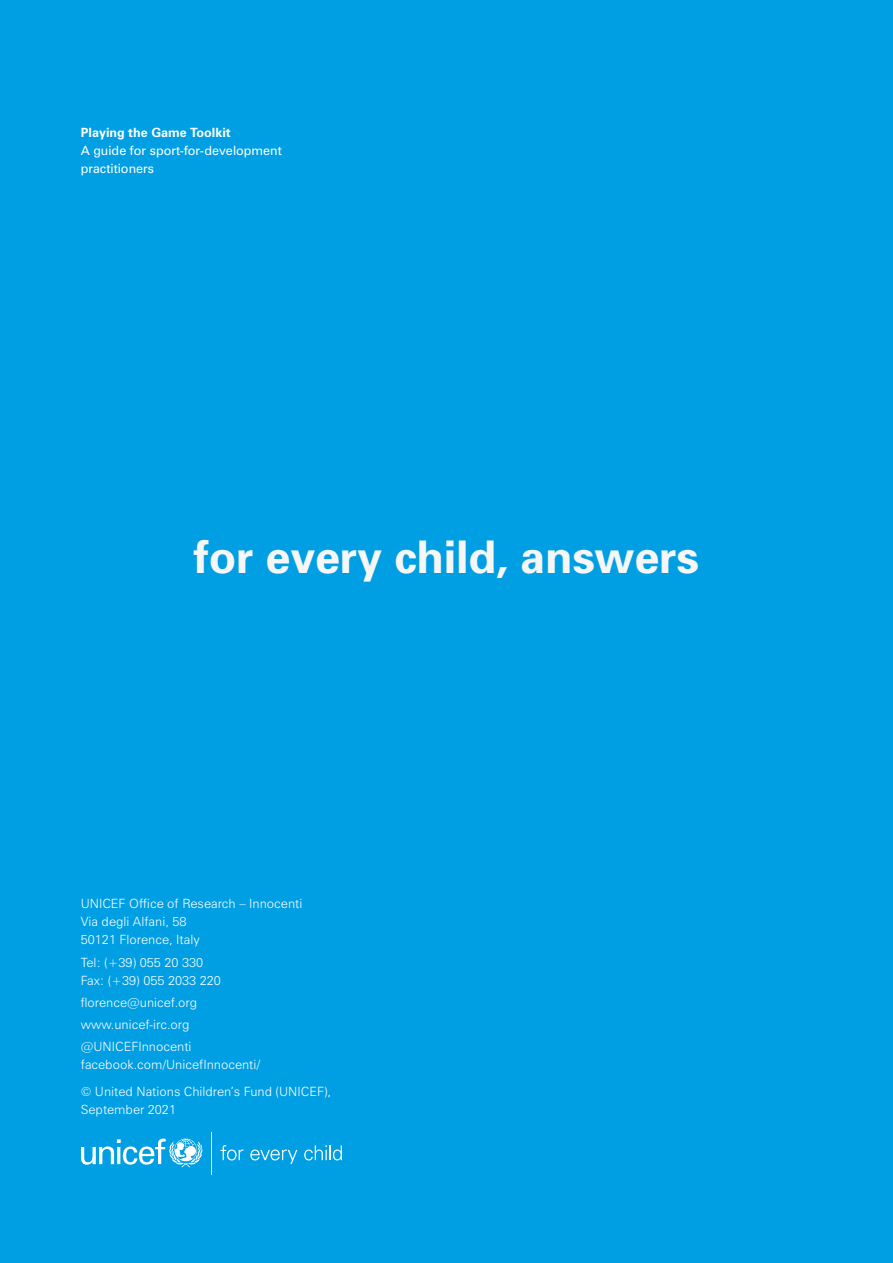
<style>
.page{position:relative;width:893px;height:1263px;background:#009fe3}
.page>*{position:absolute;margin:0;border:0;box-sizing:border-box;transform-origin:0 0}
.t1{font:700 45px "Univers";letter-spacing:-.005em;color:#f6f6f6}
.t2{font:300 12.75px/18px "Zurich BT";color:#fff}
.t3{font:12.75px/18px "Zurich BT";color:#fff}
.t4{font:700 12.75px "Zurich BT";color:#fff}
</style>
<div class="page">
<svg style="left:81px;top:1138px;width:121px;height:29px"></svg>
<hr style="left:211px;top:1132px;width:1px;height:43px;background:#fff">
<svg style="left:221px;top:1145px;width:22px;height:15px"></svg>
<svg style="left:250px;top:1149px;width:47px;height:15px"></svg>
<svg style="left:304px;top:1145px;width:38px;height:15px"></svg>
<p class="t4" style="left:81px;top:124px;width:151px">Playing the Game Toolkit</p>
<p class="t3" style="left:81px;top:141px;width:202px">A guide for sport-for-development practitioners</p>
<h1 class="t1" style="left:194px;top:530px;width:506px">for every child, answers</h1>
<p class="t2" style="left:81px;top:895px;width:223px">UNICEF Office of Research – Innocenti<br>Via degli Alfani, 58<br>50121 Florence, Italy</p>
<p class="t2" style="left:81px;top:953px;width:142px">Tel: (+39) 055 20 330<br>Fax: (+39) 055 2033 220</p>
<p class="t2" style="left:81px;top:991px;width:118px;line-height:22.2px">florence@unicef.org www.unicef-irc.org @UNICEFInnocenti</p>
<p class="t2" style="left:81px;top:1051px;width:252px;line-height:26.5px">facebook.com/UnicefInnocenti/<br>© United Nations Children’s Fund (UNICEF),</p>
<p class="t2" style="left:81px;top:1100px;width:97px">September 2021</p>
</div>
